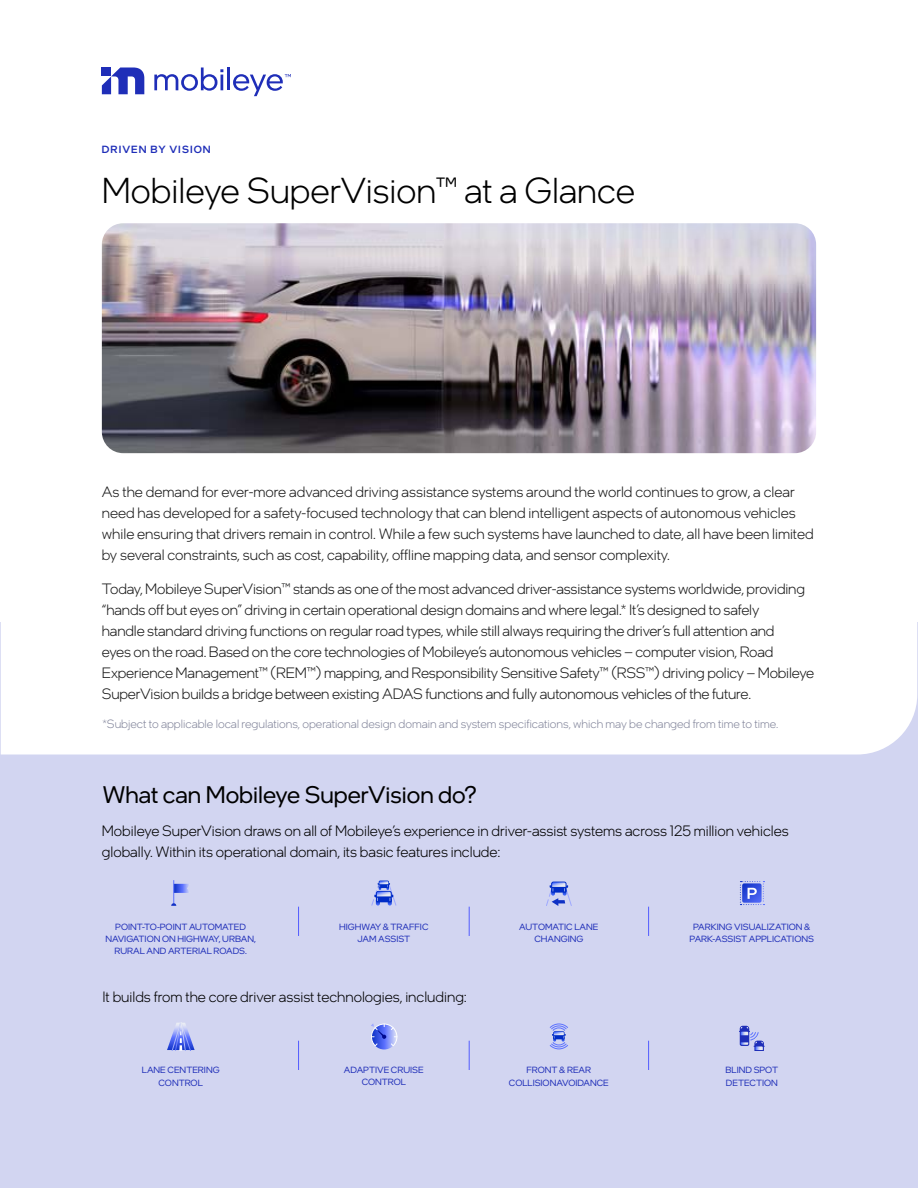
<style>
.page{position:relative;width:918px;height:1188px;background:#fff}
.page>*{position:absolute;margin:0;border:0;box-sizing:border-box;transform-origin:0 0}
.t1{font:300 36px "Intel One Display";color:#000}
.t2{font:24px "Intel One Display";color:#000}
.t3{font:300 15px/21px "Intel One Display";letter-spacing:-.01em;color:#1a1a1a}
.t4{font:300 15px/21px "Intel One Display";color:#000}
.t5{font:300 12px "Intel One Display";color:#86899e}
.t6{font:500 10.5px "Intel One Display";letter-spacing:.1em;color:#1f2eb8}
.t7{font:9px/12.6px "Intel One Display";color:#1f2eb8;text-align:center}
</style>
<div class="page">
<div style="left:0;top:622px;width:918px;height:566px;background:#d2d5f1"></div>
<div style="left:1px;top:622px;width:916px;height:133px;background:#fff"></div>
<img style="left:102px;top:223px;width:714px;height:230px">
<svg style="left:102px;top:68px;width:42px;height:26px"></svg>
<div style="left:102px;top:68px;width:9px;height:8px;background:#1f2eb8"></div>
<svg style="left:154px;top:68px;width:69px;height:23px"></svg>
<hr style="left:227px;top:68px;width:3px;height:22px;background:#1f2eb8">
<svg style="left:233px;top:74px;width:58px;height:22px"></svg>
<svg style="left:171px;top:880px;width:18px;height:26px"></svg>
<svg style="left:371px;top:881px;width:26px;height:25px"></svg>
<svg style="left:546px;top:882px;width:26px;height:24px"></svg>
<svg style="left:740px;top:881px;width:24px;height:24px"></svg>
<svg style="left:298px;top:907px;width:1px;height:29px"></svg>
<svg style="left:469px;top:907px;width:1px;height:29px"></svg>
<svg style="left:648px;top:907px;width:1px;height:29px"></svg>
<svg style="left:167px;top:1023px;width:27px;height:27px"></svg>
<svg style="left:371px;top:1024px;width:26px;height:26px"></svg>
<svg style="left:371px;top:1023px;width:26px;height:24px"></svg>
<svg style="left:549px;top:1024px;width:19px;height:25px"></svg>
<div style="left:549px;top:1026px;width:20px;height:21px;border:1px solid #5d72ff;border-radius:50%"></div>
<svg style="left:739px;top:1026px;width:26px;height:24px"></svg>
<svg style="left:298px;top:1041px;width:1px;height:29px"></svg>
<svg style="left:469px;top:1041px;width:1px;height:29px"></svg>
<svg style="left:648px;top:1041px;width:1px;height:29px"></svg>
<p class="t6" style="left:102px;top:143px;width:110px">DRIVEN BY VISION</p>
<h1 class="t1" style="left:102px;top:168px;width:535px">Mobileye SuperVision™ at a Glance</h1>
<p class="t3" style="left:102px;top:481px;width:713px">As the demand for ever-more advanced driving assistance systems around the world continues to grow, a clear need has developed for a safety-focused technology that can blend intelligent aspects of autonomous vehicles while ensuring that drivers remain in control. While a few such systems have launched to date, all have been limited by several constraints, such as cost, capability, offline mapping data, and sensor complexity.</p>
<p class="t3" style="left:102px;top:578px;width:714px">Today, Mobileye SuperVision™ stands as one of the most advanced driver-assistance systems worldwide, providing “hands off but eyes on” driving in certain operational design domains and where legal.* It’s designed to safely<br>handle standard driving functions on regular road types, while still always requiring the driver’s full attention and<br>eyes on the road. Based on the core technologies of Mobileye’s autonomous vehicles – computer vision, Road Experience Management™ (REM™) mapping, and Responsibility Sensitive Safety™ (RSS™) driving policy – Mobileye SuperVision builds a bridge between existing ADAS functions and fully autonomous vehicles of the future.</p>
<p class="t5" style="left:102px;top:716px;width:677px">*Subject to applicable local regulations, operational design domain and system specifications, which may be changed from time to time.</p>
<h2 class="t2" style="left:102px;top:780px;width:375px">What can Mobileye SuperVision do?</h2>
<p class="t4" style="left:102px;top:820px;width:688px">Mobileye SuperVision draws on all of Mobileye’s experience in driver-assist systems across 125 million vehicles globally. Within its operational domain, its basic features include:</p>
<p class="t7" style="left:105px;top:920px;width:152px;line-height:12px">POINT-TO-POINT AUTOMATED<br>NAVIGATION ON HIGHWAY, URBAN,<br>RURAL AND ARTERIAL ROADS.</p>
<p class="t7" style="left:339px;top:920px;width:91px;line-height:12px">HIGHWAY &amp; TRAFFIC<br>JAM ASSIST</p>
<p class="t7" style="left:519px;top:920px;width:81px">AUTOMATIC LANE<br>CHANGING</p>
<p class="t7" style="left:690px;top:920px;width:126px">PARKING VISUALIZATION &amp;<br>PARK-ASSIST APPLICATIONS</p>
<p class="t4" style="left:102px;top:987px;width:366px">It builds from the core driver assist technologies, including:</p>
<p class="t7" style="left:142px;top:1063px;width:79px">LANE CENTERING<br>CONTROL</p>
<p class="t7" style="left:344px;top:1064px;width:81px;line-height:12px">ADAPTIVE CRUISE<br>CONTROL</p>
<p class="t7" style="left:509px;top:1063px;width:101px">FRONT &amp; REAR<br>COLLISION AVOIDANCE</p>
<p class="t7" style="left:726px;top:1063px;width:54px;text-align:left">BLIND SPOT<br>DETECTION</p>
</div>
